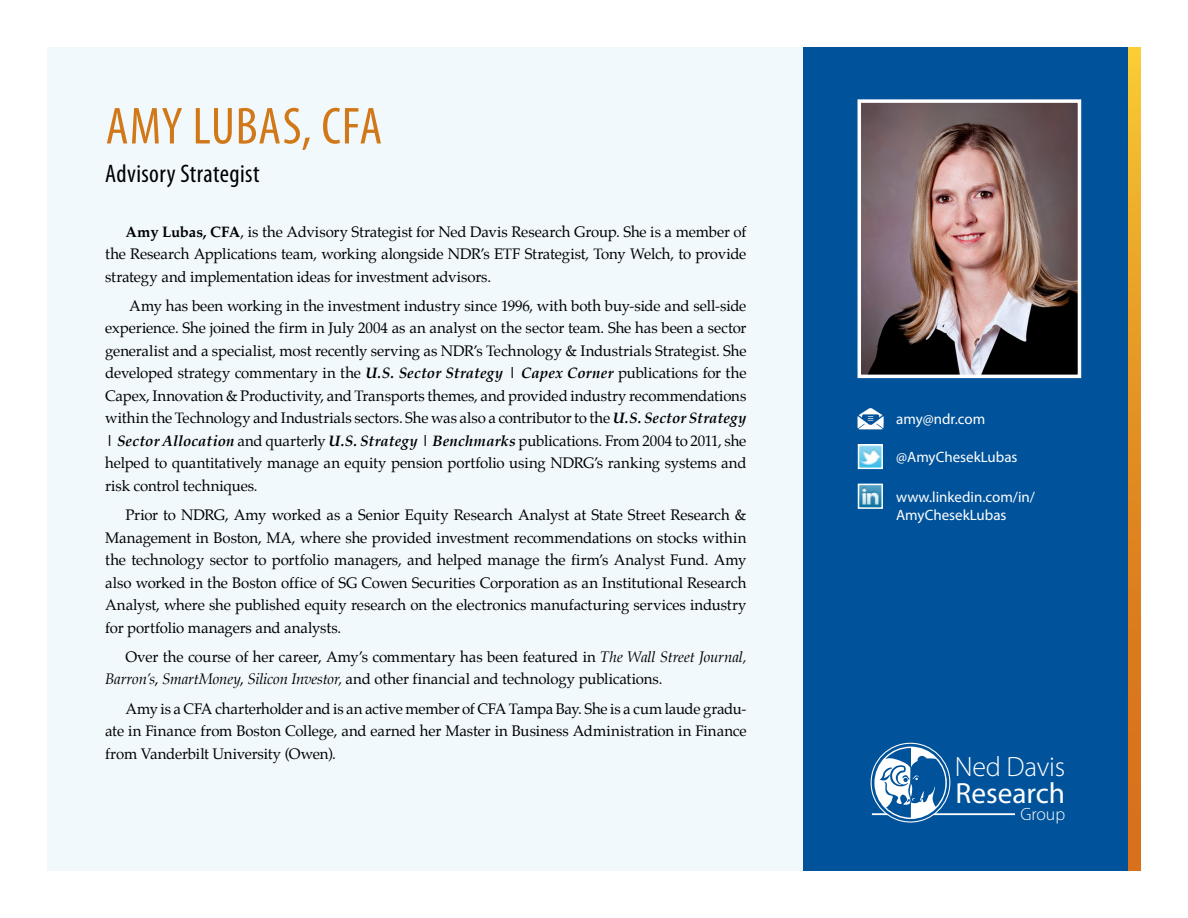
<style>
.page{position:relative;width:1188px;height:918px;background:#fff}
.page>*{position:absolute;margin:0;border:0;box-sizing:border-box;transform-origin:0 0}
.t1{font:condensed 52.5px "Myriad Pro";letter-spacing:.015em;color:#d17818}
.t2{font:29.25px "Myriad Pro";color:#fff}
.t3{font:300 28.05px "Myriad Pro";letter-spacing:-.01em;color:#fff}
.t4{font:condensed 25.5px "Myriad Pro";letter-spacing:.015em;color:#000}
.t5{font:300 17.85px "Myriad Pro";color:#fff}
.Pa1{font:15px/22.5px "Palatino";letter-spacing:-.01em;color:#000;text-align:justify}
.t6{font:15px/18px "Myriad Pro";color:#fff}
.s1{font-weight:700}
.s2{font-weight:700;font-style:italic}
.s3{font-style:italic}
</style>
<div class="page">
<div style="left:47px;top:47px;width:1094px;height:824px;background:#f1f9fd"></div>
<div style="left:804px;top:47px;width:325px;height:824px;background:#00539b"></div>
<hr style="left:872px;top:813px;width:143px;height:2px;background:#fff">
<svg style="left:871px;top:743px;width:79px;height:79px"></svg>
<div style="left:871px;top:743px;width:79px;height:80px;border:1px solid #fff;border-radius:50%"></div>
<svg style="left:874px;top:747px;width:73px;height:72px"></svg>
<svg style="left:880px;top:748px;width:66px;height:70px"></svg>
<svg style="left:1129px;top:47px;width:12px;height:824px;background:#e49224"></svg>
<img style="left:863px;top:104px;width:213px;height:269px">
<div style="left:858px;top:99px;width:223px;height:279px;border:4px solid #fff"></div>
<svg style="left:858px;top:408px;width:26px;height:21px"></svg>
<img style="left:861px;top:487px;width:19px;height:19px">
<div style="left:858px;top:484px;width:25px;height:25px;border:2px solid #fff"></div>
<img style="left:861px;top:447px;width:19px;height:19px">
<div style="left:858px;top:444px;width:25px;height:25px;border:2px solid #fff"></div>
<p class="t1" style="left:106px;top:94px;width:278px">AMY LUBAS, CFA</p>
<p class="t4" style="left:105px;top:158px;width:156px">Advisory Strategist</p>
<p class="Pa1" style="left:105px;top:220px;width:643px;text-indent:20px"><span class="s1">Amy Lubas, CFA</span>, is the Advisory Strategist for Ned Davis Research Group. She is a member of the Research Applications team, working alongside NDR’s ETF Strategist, Tony Welch, to provide strategy and implementation ideas for investment advisors.</p>
<p class="Pa1" style="left:105px;top:294px;width:643px;text-indent:24px">Amy has been working in the investment industry since 1996, with both buy-side and sell-side experience. She joined the firm in July 2004 as an analyst on the sector team. She has been a sector generalist and a specialist, most recently serving as NDR’s Technology &amp; Industrials Strategist. She developed strategy commentary in the <span class="s2">U.S. Sector Strategy | Capex Corner</span> publications for the Capex, Innovation &amp; Productivity, and Transports themes, and provided industry recommendations within the Technology and Industrials sectors. She was also a contributor to the <span class="s2">U.S. Sector Strategy | Sector Allocation</span> and quarterly <span class="s2">U.S. Strategy | Benchmarks</span> publications. From 2004 to 2011, she helped to quantitatively manage an equity pension portfolio using NDRG’s ranking systems and risk control techniques.</p>
<p class="Pa1" style="left:105px;top:504px;width:643px;text-indent:20px">Prior to NDRG, Amy worked as a Senior Equity Research Analyst at State Street Research &amp; Management in Boston, MA, where she provided investment recommendations on stocks within the technology sector to portfolio managers, and helped manage the firm’s Analyst Fund. Amy also worked in the Boston office of SG Cowen Securities Corporation as an Institutional Research Analyst, where she published equity research on the electronics manufacturing services industry for portfolio managers and analysts.</p>
<p class="Pa1" style="left:105px;top:645px;width:643px;text-indent:20px">Over the course of her career, Amy’s commentary has been featured in <span class="s3">The Wall Street Journal,<br>Barron’s</span>, <span class="s3">SmartMoney</span>, <span class="s3">Silicon Investor,</span> and other financial and technology publications.</p>
<p class="Pa1" style="left:105px;top:697px;width:643px;text-indent:20px">Amy is a CFA charterholder and is an active member of CFA Tampa Bay. She is a cum laude gradu&shy;ate in Finance from Boston College, and earned her Master in Business Administration in Finance from Vanderbilt University (Owen).</p>
<p class="t6" style="left:896px;top:410px;width:91px">amy@ndr.com</p>
<p class="t6" style="left:896px;top:448px;width:123px">@AmyChesekLubas</p>
<p class="t6" style="left:896px;top:488px;width:140px">www.linkedin.com/in/<br>AmyChesekLubas</p>
<h3 class="t3" style="left:955px;top:749px;width:112px">Ned Davis</h3>
<h2 class="t2" style="left:956px;top:776px;width:111px">Research</h2>
<p class="t5" style="left:1020px;top:804px;width:46px">Group</p>
</div>
